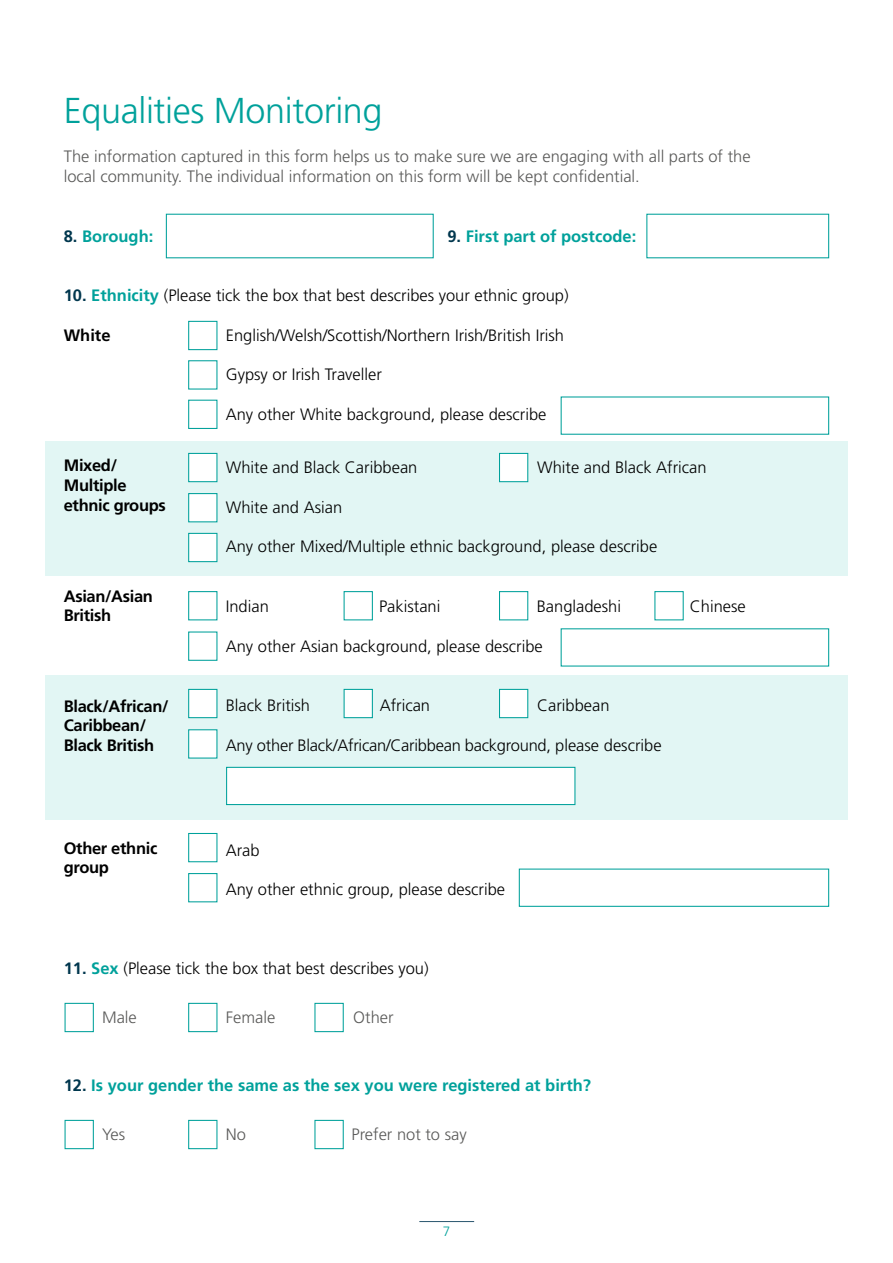
<style>
.page{position:relative;width:893px;height:1263px;background:#fff}
.page>*{position:absolute;margin:0;border:0;box-sizing:border-box;transform-origin:0 0}
.t1{font:300 36px "Frutiger";letter-spacing:-.01em;color:#00a19b}
.t2{font:300 16.5px "Frutiger";color:#000}
.t3{font:300 16.5px/19.8px "Frutiger";color:#5a5a59}
.t4{font:700 16.5px/19.8px "Frutiger";letter-spacing:-.02em;color:#000}
.t5{font:700 16.5px "Frutiger";color:#00a19b}
.t6{font:300 13.5px "Frutiger";color:#00a19b}
.s1{color:#00374e}
.s2{font-weight:700;color:#00374e}
.s3{font-weight:700;color:#00a19b}
</style>
<div class="page">
<div style="left:45px;top:675px;width:802px;height:145px;background:#e2f6f4"></div>
<div style="left:45px;top:441px;width:802px;height:134px;background:#e2f6f4"></div>
<hr style="left:419px;top:1221px;width:55px;height:1px;background:#335d74">
<div style="left:65px;top:1003px;width:29px;height:29px;background:#fff;border:1px solid #00a19b"></div>
<div style="left:65px;top:1120px;width:29px;height:29px;background:#fff;border:1px solid #00a19b"></div>
<div style="left:188px;top:1003px;width:29px;height:29px;background:#fff;border:1px solid #00a19b"></div>
<div style="left:188px;top:1120px;width:29px;height:29px;background:#fff;border:1px solid #00a19b"></div>
<div style="left:314px;top:1003px;width:30px;height:29px;background:#fff;border:1px solid #00a19b"></div>
<div style="left:314px;top:1120px;width:30px;height:29px;background:#fff;border:1px solid #00a19b"></div>
<div style="left:188px;top:321px;width:29px;height:29px;background:#fff;border:1px solid #00a19b"></div>
<div style="left:188px;top:493px;width:29px;height:29px;background:#fff;border:1px solid #00a19b"></div>
<div style="left:188px;top:400px;width:29px;height:29px;background:#fff;border:1px solid #00a19b"></div>
<div style="left:188px;top:453px;width:29px;height:29px;background:#fff;border:1px solid #00a19b"></div>
<div style="left:499px;top:453px;width:29px;height:29px;background:#fff;border:1px solid #00a19b"></div>
<div style="left:188px;top:533px;width:29px;height:29px;background:#fff;border:1px solid #00a19b"></div>
<div style="left:188px;top:591px;width:29px;height:29px;background:#fff;border:1px solid #00a19b"></div>
<div style="left:188px;top:689px;width:29px;height:29px;background:#fff;border:1px solid #00a19b"></div>
<div style="left:188px;top:631px;width:29px;height:30px;background:#fff;border:1px solid #00a19b"></div>
<div style="left:188px;top:729px;width:29px;height:29px;background:#fff"></div>
<div style="left:188px;top:833px;width:29px;height:29px;background:#fff;border:1px solid #00a19b"></div>
<div style="left:344px;top:591px;width:29px;height:29px;background:#fff;border:1px solid #00a19b"></div>
<div style="left:344px;top:689px;width:29px;height:29px;background:#fff;border:1px solid #00a19b"></div>
<div style="left:499px;top:591px;width:29px;height:29px;background:#fff;border:1px solid #00a19b"></div>
<div style="left:499px;top:689px;width:29px;height:29px;background:#fff;border:1px solid #00a19b"></div>
<div style="left:188px;top:873px;width:29px;height:29px;background:#fff;border:1px solid #00a19b"></div>
<div style="left:519px;top:868px;width:310px;height:39px;background:#fff;border:1px solid #00a19b"></div>
<div style="left:226px;top:767px;width:349px;height:38px;background:#fff;border:1px solid #00a19b"></div>
<h1 class="t1" style="left:64px;top:90px;width:320px">Equalities Monitoring</h1>
<p class="t3" style="left:64px;top:147px;width:688px">The information captured in this form helps us to make sure we are engaging with all parts of the local community. The individual information on this form will be kept confidential.</p>
<p class="t5" style="left:64px;top:226px;width:91px"><span class="s1">8.</span> Borough:</p>
<p class="t5" style="left:447px;top:226px;width:190px"><span class="s1">9.</span> First part of postcode:</p>
<p class="t2" style="left:64px;top:286px;width:506px"><span class="s2">10.</span> <span class="s3">Ethnicity</span> (Please tick the box that best describes your ethnic group)</p>
<p class="t4" style="left:64px;top:325px;width:48px">White</p>
<p class="t2" style="left:226px;top:326px;width:340px">English/Welsh/Scottish/Northern Irish/British Irish</p>
<p class="t2" style="left:226px;top:365px;width:158px">Gypsy or Irish Traveller</p>
<p class="t2" style="left:226px;top:405px;width:322px">Any other White background, please describe</p>
<p class="t2" style="left:226px;top:458px;width:193px">White and Black Caribbean</p>
<p class="t2" style="left:537px;top:458px;width:171px">White and Black African</p>
<p class="t2" style="left:226px;top:498px;width:118px">White and Asian</p>
<p class="t2" style="left:226px;top:537px;width:433px">Any other Mixed/Multiple ethnic background, please describe</p>
<p class="t4" style="left:64px;top:455px;width:104px">Mixed/<br>Multiple ethnic groups</p>
<p class="t4" style="left:64px;top:586px;width:91px">Asian/Asian<br>British</p>
<p class="t4" style="left:64px;top:696px;width:106px">Black/African/<br>Caribbean/<br>Black British</p>
<p class="t4" style="left:64px;top:838px;width:95px">Other ethnic group</p>
<p class="t2" style="left:226px;top:597px;width:45px">Indian</p>
<p class="t2" style="left:379px;top:597px;width:63px">Pakistani</p>
<p class="t2" style="left:537px;top:597px;width:86px">Bangladeshi</p>
<p class="t2" style="left:690px;top:597px;width:57px">Chinese</p>
<p class="t2" style="left:226px;top:636px;width:318px">Any other Asian background, please describe</p>
<p class="t2" style="left:226px;top:696px;width:86px">Black British</p>
<p class="t2" style="left:380px;top:696px;width:52px">African</p>
<p class="t2" style="left:537px;top:696px;width:74px">Caribbean</p>
<p class="t2" style="left:226px;top:735px;width:437px">Any other Black/African/Caribbean background, please describe</p>
<p class="t2" style="left:226px;top:840px;width:35px">Arab</p>
<p class="t2" style="left:226px;top:880px;width:281px">Any other ethnic group, please describe</p>
<p class="t2" style="left:64px;top:959px;width:366px"><span class="s2">11.</span> <span class="s3">Sex</span> (Please tick the box that best describes you)</p>
<p class="t3" style="left:102px;top:1007px;width:36px">Male</p>
<p class="t3" style="left:226px;top:1007px;width:51px">Female</p>
<p class="t3" style="left:353px;top:1007px;width:42px">Other</p>
<p class="t5" style="left:64px;top:1076px;width:529px"><span class="s1">12.</span> Is your gender the same as the sex you were registered at birth?</p>
<p class="t3" style="left:102px;top:1124px;width:25px">Yes</p>
<p class="t3" style="left:226px;top:1124px;width:22px">No</p>
<p class="t3" style="left:351px;top:1124px;width:117px">Prefer not to say</p>
<p class="t6" style="left:443px;top:1224px;width:9px">7</p>
</div>
